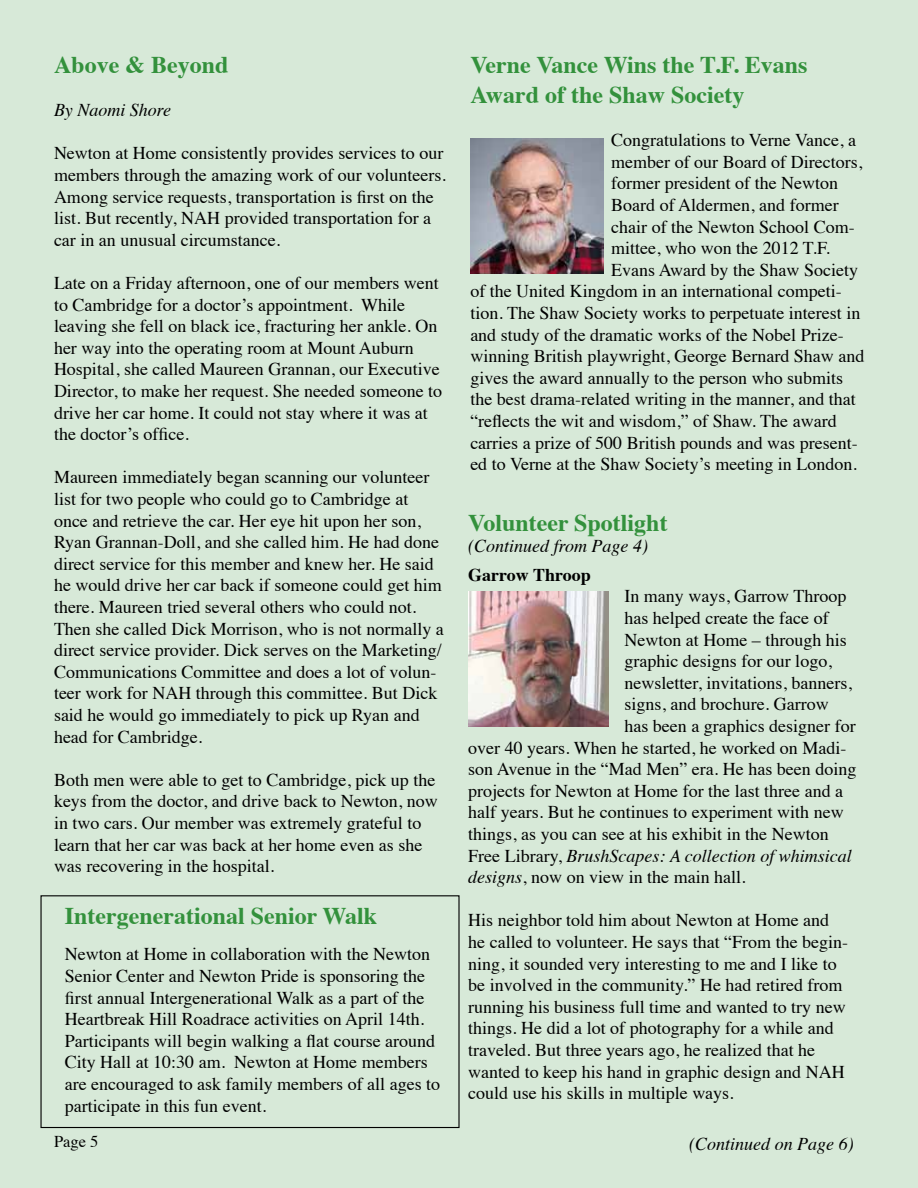
<style>
.page{position:relative;width:918px;height:1188px;background:#d7e9d8}
.page>*{position:absolute;margin:0;border:0;box-sizing:border-box;transform-origin:0 0}
.t1{font:700 24px/30px "Times";color:#33913c}
.t2{font:18px/21.6px "Times";color:#000}
.t3{font:italic 18px "Times";color:#000}
.t4{font:700 18px "Times";color:#000}
.t5{font:16.5px "Times";color:#000}
.s1{font-style:normal}
.s2{font-style:italic}
</style>
<div class="page">
<img style="left:470px;top:138px;width:133px;height:135px">
<img style="left:468px;top:591px;width:141px;height:135px">
<div style="left:40px;top:895px;width:420px;height:233px;border:1px solid #000"></div>
<h1 class="t1" style="left:54px;top:47px;width:176px">Above &amp; Beyond</h1>
<p class="t3" style="left:54px;top:94px;width:119px">By Naomi Shore</p>
<p class="t2" style="left:54px;top:141px;width:393px">Newton at Home consistently provides services to our members through the amazing work of our volunteers.<br>Among service requests, transportation is first on the list. But recently, NAH provided transportation for a car in an unusual circumstance.</p>
<p class="t2" style="left:54px;top:271px;width:390px">Late on a Friday afternoon, one of our members went to Cambridge for a doctor’s appointment. While leaving she fell on black ice, fracturing her ankle. On her way into the operating room at Mount Auburn Hospital, she called Maureen Grannan, our Executive Director, to make her request. She needed someone to drive her car home. It could not stay where it was at the doctor’s office.</p>
<p class="t2" style="left:54px;top:465px;width:391px">Maureen immediately began scanning our volunteer list for two people who could go to Cambridge at once and retrieve the car. Her eye hit upon her son, Ryan Grannan-Doll, and she called him. He had done direct service for this member and knew her. He said he would drive her car back if someone could get him there. Maureen tried several others who could not.<br>Then she called Dick Morrison, who is not normally a direct service provider. Dick serves on the Marketing/ Communications Committee and does a lot of volun&shy;teer work for NAH through this committee. But Dick said he would go immediately to pick up Ryan and head for Cambridge.</p>
<p class="t2" style="left:54px;top:767px;width:385px">Both men were able to get to Cambridge, pick up the keys from the doctor, and drive back to Newton, now in two cars. Our member was extremely grateful to learn that her car was back at her home even as she was recovering in the hospital.</p>
<h1 class="t1" style="left:65px;top:898px;width:314px">Intergenerational Senior Walk</h1>
<p class="t2" style="left:65px;top:942px;width:377px">Newton at Home in collaboration with the Newton Senior Center and Newton Pride is sponsoring the first annual Intergenerational Walk as a part of the Heartbreak Hill Roadrace activities on April 14th.<br>Participants will begin walking a flat course around City Hall at 10:30 am. Newton at Home members are encouraged to ask family members of all ages to participate in this fun event.</p>
<p class="t5" style="left:54px;top:1126px;width:46px">Page 5</p>
<h1 class="t1" style="left:470px;top:47px;width:339px">Verne Vance Wins the T.F. Evans<br>Award of the Shaw Society</h1>
<p class="t2" style="left:611px;top:128px;width:246px">Congratulations to Verne Vance, a</p>
<p class="t2" style="left:611px;top:149px;width:252px">member of our Board of Directors,</p>
<p class="t2" style="left:611px;top:171px;width:228px">former president of the Newton</p>
<p class="t2" style="left:611px;top:193px;width:229px">Board of Aldermen, and former</p>
<p class="t2" style="left:611px;top:214px;width:245px">chair of the Newton School Com-</p>
<p class="t2" style="left:611px;top:236px;width:220px">mittee, who won the 2012 T.F.</p>
<p class="t2" style="left:611px;top:257px;width:248px">Evans Award by the Shaw Society</p>
<p class="t2" style="left:470px;top:279px;width:373px">of the United Kingdom in an international competi-</p>
<p class="t2" style="left:470px;top:301px;width:392px">tion. The Shaw Society works to perpetuate interest in</p>
<p class="t2" style="left:470px;top:322px;width:375px">and study of the dramatic works of the Nobel Prize-</p>
<p class="t2" style="left:470px;top:344px;width:396px">winning British playwright, George Bernard Shaw and</p>
<p class="t2" style="left:470px;top:365px;width:374px">gives the award annually to the person who submits</p>
<p class="t2" style="left:470px;top:387px;width:387px">the best drama-related writing in the manner, and that</p>
<p class="t2" style="left:470px;top:409px;width:368px">“reflects the wit and wisdom,” of Shaw. The award</p>
<p class="t2" style="left:470px;top:430px;width:389px">carries a prize of 500 British pounds and was present-</p>
<p class="t2" style="left:470px;top:452px;width:388px">ed to Verne at the Shaw Society’s meeting in London.</p>
<h1 class="t1" style="left:468px;top:505px;width:201px">Volunteer Spotlight</h1>
<p class="t3" style="left:468px;top:531px;width:181px">(Continued from Page 4)</p>
<p class="t4" style="left:468px;top:557px;width:124px">Garrow Throop</p>
<p class="t2" style="left:624px;top:584px;width:224px">In many ways, Garrow Throop</p>
<p class="t2" style="left:624px;top:606px;width:206px">has helped create the face of</p>
<p class="t2" style="left:624px;top:627px;width:224px">Newton at Home – through his</p>
<p class="t2" style="left:624px;top:649px;width:209px">graphic designs for our logo,</p>
<p class="t2" style="left:624px;top:670px;width:229px">newsletter, invitations, banners,</p>
<p class="t2" style="left:624px;top:692px;width:206px">signs, and brochure. Garrow</p>
<p class="t2" style="left:624px;top:714px;width:233px">has been a graphics designer for</p>
<p class="t2" style="left:468px;top:735px;width:380px">over 40 years. When he started, he worked on Madi-</p>
<p class="t2" style="left:468px;top:757px;width:390px">son Avenue in the “Mad Men” era. He has been doing</p>
<p class="t2" style="left:468px;top:778px;width:376px">projects for Newton at Home for the last three and a</p>
<p class="t2" style="left:468px;top:800px;width:377px">half years. But he continues to experiment with new</p>
<p class="t2" style="left:468px;top:822px;width:362px">things, as you can see at his exhibit in the Newton</p>
<p class="t3" style="left:468px;top:840px;width:385px"><span class="s1">Free Library,</span> BrushScapes: A collection of whimsical</p>
<p class="t2" style="left:468px;top:865px;width:279px"><span class="s2">designs</span>, now on view in the main hall.</p>
<p class="t2" style="left:468px;top:908px;width:381px">His neighbor told him about Newton at Home and he called to volunteer. He says that “From the begin&shy;ning, it sounded very interesting to me and I like to be involved in the community.” He had retired from running his business full time and wanted to try new things. He did a lot of photography for a while and traveled. But three years ago, he realized that he wanted to keep his hand in graphic design and NAH could use his skills in multiple ways.</p>
<p class="t3" style="left:689px;top:1129px;width:166px">(Continued on Page 6)</p>
</div>
